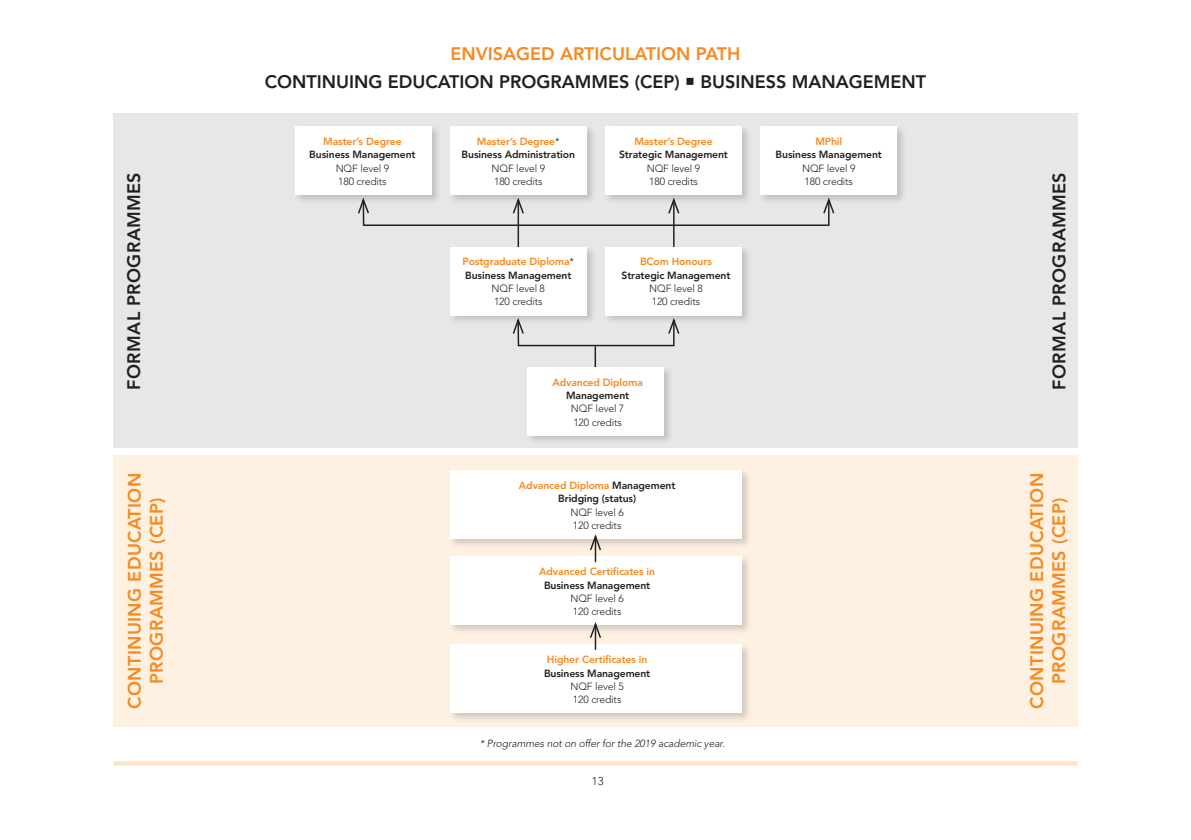
<style>
.page{position:relative;width:1191px;height:840px;background:#fff}
.page>*{position:absolute;margin:0;border:0;box-sizing:border-box;transform-origin:0 0}
.t1{font:800 18px/28.2px "Avenir";color:#231f20;text-align:center}
.t2{font:800 18px/22px "Avenir";letter-spacing:.02em;color:#f6891f;text-align:center}
.t3{font:800 18px "Avenir";letter-spacing:.02em;color:#231f20}
.t4{font:300 11.4px "Avenir";color:#231f20}
.t5{font:800 10.4px/13.4px "Avenir";letter-spacing:-.01em;color:#231f20;text-align:center}
.t6{font:300 10.4px/13.4px "Avenir";letter-spacing:-.01em;color:#231f20}
.t7{font:800 10.4px/13.4px "Avenir";letter-spacing:-.01em;color:#f6891f}
.t8{font:italic 300 10.4px "Avenir";letter-spacing:-.01em;color:#231f20}
.s1{color:#f6891f}
.s2{font-weight:300}
.s3{font-weight:300;color:#231f20}
.s4{color:#231f20}
</style>
<div class="page">
<div style="left:113px;top:455px;width:964px;height:271px;background:#fef1e2"></div>
<div style="left:113px;top:760px;width:964px;height:5px;background:#fee3c9"></div>
<div style="left:113px;top:113px;width:964px;height:335px;background:#e6e7e9"></div>
<div style="left:293px;top:124px;width:149px;height:81px;background:#231f20;opacity:.2"></div>
<div style="left:295px;top:127px;width:136px;height:68px;background:#fff"></div>
<div style="left:448px;top:124px;width:149px;height:81px;background:#231f20;opacity:.2"></div>
<div style="left:450px;top:127px;width:136px;height:68px;background:#fff"></div>
<div style="left:603px;top:124px;width:149px;height:81px;background:#231f20;opacity:.2"></div>
<div style="left:605px;top:127px;width:136px;height:68px;background:#fff"></div>
<div style="left:758px;top:124px;width:149px;height:81px;background:#231f20;opacity:.2"></div>
<div style="left:760px;top:127px;width:137px;height:68px;background:#fff"></div>
<hr style="left:517px;top:200px;width:2px;height:47px;background:#231f20">
<svg style="left:511px;top:195px;width:14px;height:20px"></svg>
<hr style="left:673px;top:200px;width:1px;height:47px;background:#231f20">
<svg style="left:667px;top:195px;width:13px;height:20px"></svg>
<hr style="left:594px;top:346px;width:2px;height:49px;background:#231f20">
<div style="left:362px;top:199px;width:467px;height:27px;border:1px solid #231f20"></div>
<svg style="left:357px;top:195px;width:13px;height:20px"></svg>
<svg style="left:822px;top:195px;width:13px;height:20px"></svg>
<div style="left:517px;top:319px;width:157px;height:27px;border:1px solid #231f20"></div>
<svg style="left:512px;top:325px;width:12px;height:10px"></svg>
<svg style="left:668px;top:325px;width:12px;height:10px"></svg>
<div style="left:448px;top:244px;width:149px;height:81px;background:#231f20;opacity:.2"></div>
<div style="left:450px;top:247px;width:136px;height:68px;background:#fff"></div>
<div style="left:603px;top:244px;width:149px;height:81px;background:#231f20;opacity:.2"></div>
<div style="left:605px;top:247px;width:137px;height:68px;background:#fff"></div>
<div style="left:525px;top:364px;width:149px;height:81px;background:#231f20;opacity:.2"></div>
<div style="left:527px;top:367px;width:136px;height:68px;background:#fff"></div>
<div style="left:448px;top:468px;width:304px;height:80px;background:#231f20;opacity:.2"></div>
<div style="left:450px;top:470px;width:292px;height:68px;background:#fff"></div>
<div style="left:448px;top:554px;width:304px;height:81px;background:#231f20;opacity:.2"></div>
<div style="left:450px;top:556px;width:292px;height:68px;background:#fff"></div>
<div style="left:448px;top:642px;width:304px;height:81px;background:#231f20;opacity:.2"></div>
<div style="left:450px;top:644px;width:292px;height:68px;background:#fff"></div>
<svg style="left:588px;top:622px;width:14px;height:27px"></svg>
<svg style="left:588px;top:534px;width:14px;height:28px"></svg>
<h1 class="t3" style="left:123px;top:389px;width:219px;rotate:-90deg">FORMAL PROGRAMMES</h1>
<h1 class="t1" style="left:265px;top:40px;width:663px"><span class="s1">ENVISAGED ARTICULATION PATH<br></span>CONTINUING EDUCATION PROGRAMMES (CEP) ○ BUSINESS MANAGEMENT</h1>
<p class="t7" style="left:323px;top:135px;width:80px">Master’s Degree</p>
<p class="t5" style="left:309px;top:148px;width:108px">Business Management</p>
<p class="t6" style="left:336px;top:161px;width:55px">NQF level 9<br>180 credits</p>
<p class="t5" style="left:461px;top:135px;width:115px"><span class="s1">Master’s Degree</span><span class="s2">*<br></span>Business Administration</p>
<p class="t6" style="left:491px;top:161px;width:55px">NQF level 9<br>180 credits</p>
<p class="t7" style="left:462px;top:255px;width:113px">Postgraduate Diploma<span class="s3">*<br></span><span class="s4">Business Management</span></p>
<p class="t6" style="left:491px;top:281px;width:55px">NQF level 8<br>120 credits</p>
<p class="t7" style="left:634px;top:135px;width:80px">Master’s Degree</p>
<p class="t5" style="left:619px;top:148px;width:110px">Strategic Management</p>
<p class="t6" style="left:647px;top:161px;width:55px">NQF level 9<br>180 credits</p>
<p class="t7" style="left:640px;top:255px;width:73px">BCom Honours</p>
<p class="t5" style="left:621px;top:268px;width:110px">Strategic Management</p>
<p class="t6" style="left:649px;top:281px;width:55px">NQF level 8<br>120 credits</p>
<p class="t7" style="left:552px;top:375px;width:92px">Advanced Diploma</p>
<p class="t5" style="left:566px;top:388px;width:65px">Management</p>
<p class="t6" style="left:571px;top:401px;width:55px">NQF level 7<br>120 credits</p>
<p class="t7" style="left:815px;top:135px;width:28px">MPhil</p>
<p class="t5" style="left:775px;top:148px;width:108px">Business Management</p>
<p class="t6" style="left:802px;top:161px;width:55px">NQF level 9<br>180 credits</p>
<h1 class="t3" style="left:1048px;top:389px;width:219px;rotate:-90deg">FORMAL PROGRAMMES</h1>
<h1 class="t2" style="left:123px;top:708px;width:237px;rotate:-90deg">CONTINUING EDUCATION<br>PROGRAMMES (CEP)</h1>
<h1 class="t2" style="left:1025px;top:708px;width:237px;rotate:-90deg">CONTINUING EDUCATION<br>PROGRAMMES (CEP)</h1>
<p class="t5" style="left:519px;top:478px;width:158px"><span class="s1">Advanced Diploma</span> Management<br>Bridging (status)</p>
<p class="t6" style="left:570px;top:505px;width:55px">NQF level 6<br>120 credits</p>
<p class="t7" style="left:539px;top:564px;width:117px">Advanced Certificates in</p>
<p class="t5" style="left:544px;top:578px;width:108px">Business Management</p>
<p class="t6" style="left:570px;top:591px;width:55px">NQF level 6<br>120 credits</p>
<p class="t7" style="left:547px;top:652px;width:102px">Higher Certificates in</p>
<p class="t5" style="left:544px;top:666px;width:108px">Business Management</p>
<p class="t6" style="left:570px;top:679px;width:55px">NQF level 5<br>120 credits</p>
<p class="t8" style="left:480px;top:736px;width:246px">* Programmes not on offer for the 2019 academic year.</p>
<p class="t4" style="left:592px;top:773px;width:13px">13</p>
</div>
